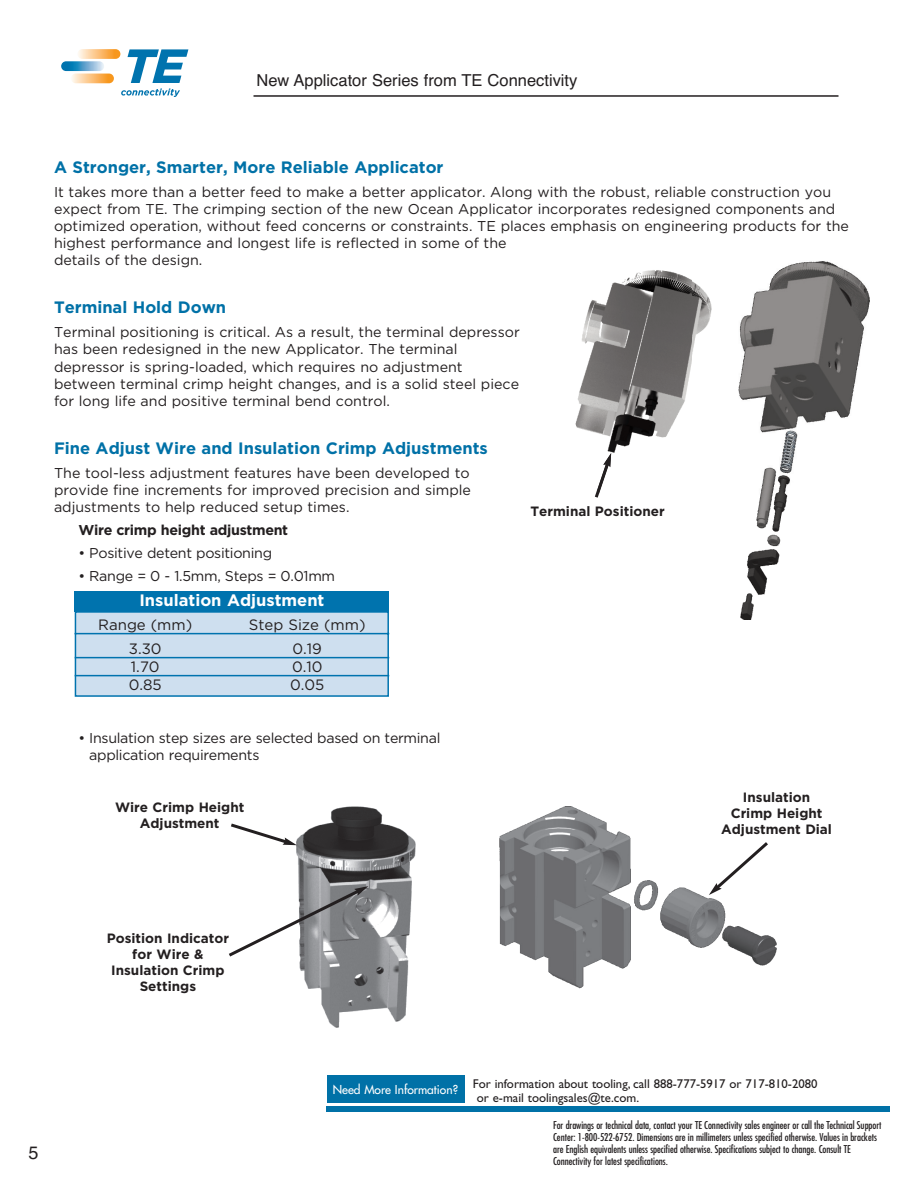
<style>
.page{position:relative;width:918px;height:1188px;background:#fff}
.page>*{position:absolute;margin:0;border:0;box-sizing:border-box;transform-origin:0 0}
.t1{font:18px "Helvetica";color:#231f20}
.t2{font:700 16.5px "Gotham";color:#0071a7}
.t3{font:16.5px "Helvetica";color:#231f20}
.t4{font:700 16.5px "Gotham";color:#fff}
.t5{font:15px "Gotham";color:#231f20}
.t6{font:14.25px/17.1px "Gotham";color:#231f20}
.t7{font:14.25px/17.1px "Gotham";letter-spacing:-.02em;color:#231f20}
.t8{font:700 14.25px "Gotham";letter-spacing:-.02em;color:#231f20}
.t9{font:700 13.5px/16.2px "Gotham";color:#231f20;text-align:center}
.t10{font:12.75px/13.5px "Gill Sans";color:#231f20}
.t11{font:condensed 10.5px/12px "Futura";letter-spacing:-.005em;color:#231f20}
</style>
<div class="page">
<div style="left:327px;top:1106px;width:563px;height:5px;background:#0071a7"></div>
<div style="left:327px;top:1075px;width:137px;height:28px;background:#0071a7"></div>
<svg style="left:77px;top:49px;width:43px;height:10px"></svg>
<svg style="left:71px;top:74px;width:43px;height:9px"></svg>
<svg style="left:61px;top:61px;width:43px;height:10px"></svg>
<svg style="left:128px;top:49px;width:60px;height:34px"></svg>
<svg style="left:121px;top:89px;width:59px;height:8px"></svg>
<hr style="left:254px;top:95px;width:585px;height:2px;background:#231f20">
<svg style="left:595px;top:494px;width:4px;height:4px"></svg>
<img style="left:738px;top:261px;width:131px;height:359px">
<img style="left:575px;top:270px;width:137px;height:224px">
<img style="left:597px;top:453px;width:14px;height:41px">
<svg style="left:74px;top:610px;width:316px;height:87px;background:#bed6ea"></svg>
<hr style="left:75px;top:657px;width:314px;height:1px;background:#0073ae">
<hr style="left:75px;top:675px;width:314px;height:1px;background:#0073ae">
<img style="left:297px;top:806px;width:480px;height:221px">
<div style="left:75px;top:591px;width:314px;height:20px;background:#0073ae"></div>
<svg style="left:229px;top:886px;width:139px;height:73px"></svg>
<svg style="left:231px;top:823px;width:66px;height:23px"></svg>
<svg style="left:709px;top:839px;width:62px;height:56px"></svg>
<p class="t3" style="left:257px;top:74px;width:322px">New Applicator Series from TE Connectivity</p>
<p class="t2" style="left:54px;top:161px;width:391px">A Stronger, Smarter, More Reliable Applicator</p>
<p class="t6" style="left:54px;top:184px;width:797px">It takes more than a better feed to make a better applicator. Along with the robust, reliable construction you expect from TE. The crimping section of the new Ocean Applicator incorporates redesigned components and optimized operation, without feed concerns or constraints. TE places emphasis on engineering products for the highest performance and longest life is reflected in some of the<br>details of the design.</p>
<p class="t2" style="left:54px;top:301px;width:174px">Terminal Hold Down</p>
<p class="t6" style="left:54px;top:325px;width:467px">Terminal positioning is critical. As a result, the terminal depressor has been redesigned in the new Applicator. The terminal depressor is spring-loaded, which requires no adjustment between terminal crimp height changes, and is a solid steel piece for long life and positive terminal bend control.</p>
<p class="t2" style="left:54px;top:442px;width:435px">Fine Adjust Wire and Insulation Crimp Adjustments</p>
<p class="t6" style="left:54px;top:465px;width:419px;text-align:justify">The tool-less adjustment features have been developed to provide fine increments for improved precision and simple adjustments to help reduced setup times.</p>
<p class="t8" style="left:78px;top:525px;width:211px">Wire crimp height adjustment</p>
<p class="t7" style="left:78px;top:546px;width:195px">• Positive detent positioning</p>
<p class="t7" style="left:78px;top:569px;width:258px">• Range = 0 - 1.5mm, Steps = 0.01mm</p>
<p class="t9" style="left:530px;top:504px;width:136px">Terminal Positioner</p>
<p class="t4" style="left:139px;top:594px;width:187px">Insulation Adjustment</p>
<p class="t5" style="left:98px;top:619px;width:96px">Range (mm)</p>
<p class="t5" style="left:249px;top:619px;width:118px">Step Size (mm)</p>
<p class="t5" style="left:129px;top:643px;width:34px">3.30</p>
<p class="t5" style="left:293px;top:643px;width:31px">0.19</p>
<p class="t5" style="left:131px;top:661px;width:30px">1.70</p>
<p class="t5" style="left:292px;top:661px;width:32px">0.10</p>
<p class="t5" style="left:129px;top:679px;width:35px">0.85</p>
<p class="t5" style="left:290px;top:679px;width:36px">0.05</p>
<p class="t7" style="left:89px;top:730px;width:353px;text-indent:-11px">• Insulation step sizes are selected based on terminal application requirements</p>
<p class="t9" style="left:115px;top:800px;width:131px">Wire Crimp Height<br>Adjustment</p>
<p class="t9" style="left:721px;top:790px;width:112px">Insulation<br>Crimp Height<br>Adjustment Dial</p>
<p class="t1" style="left:29px;top:1146px;width:12px">5</p>
<p class="t9" style="left:107px;top:931px;width:124px">Position Indicator for Wire &amp;<br>Insulation Crimp<br>Settings</p>
<p class="t10" style="left:477px;top:1078px;width:342px;text-indent:-144px"><sub>Need</sub> <sub>More</sub> <sub>Information?</sub> For information about tooling, call 888-777-5917 or 717-810-2080 or e-mail toolingsales@te.com.</p>
<p class="t11" style="left:553px;top:1120px;width:330px">For drawings or technical data, contact your TE Connectivity sales engineer or call the Technical Support Center: 1-800-522-6752. Dimensions are in millimeters unless specified otherwise. Values in brackets are English equivalents unless specified otherwise. Specifications subject to change. Consult TE Connectivity for latest specifications.</p>
</div>
